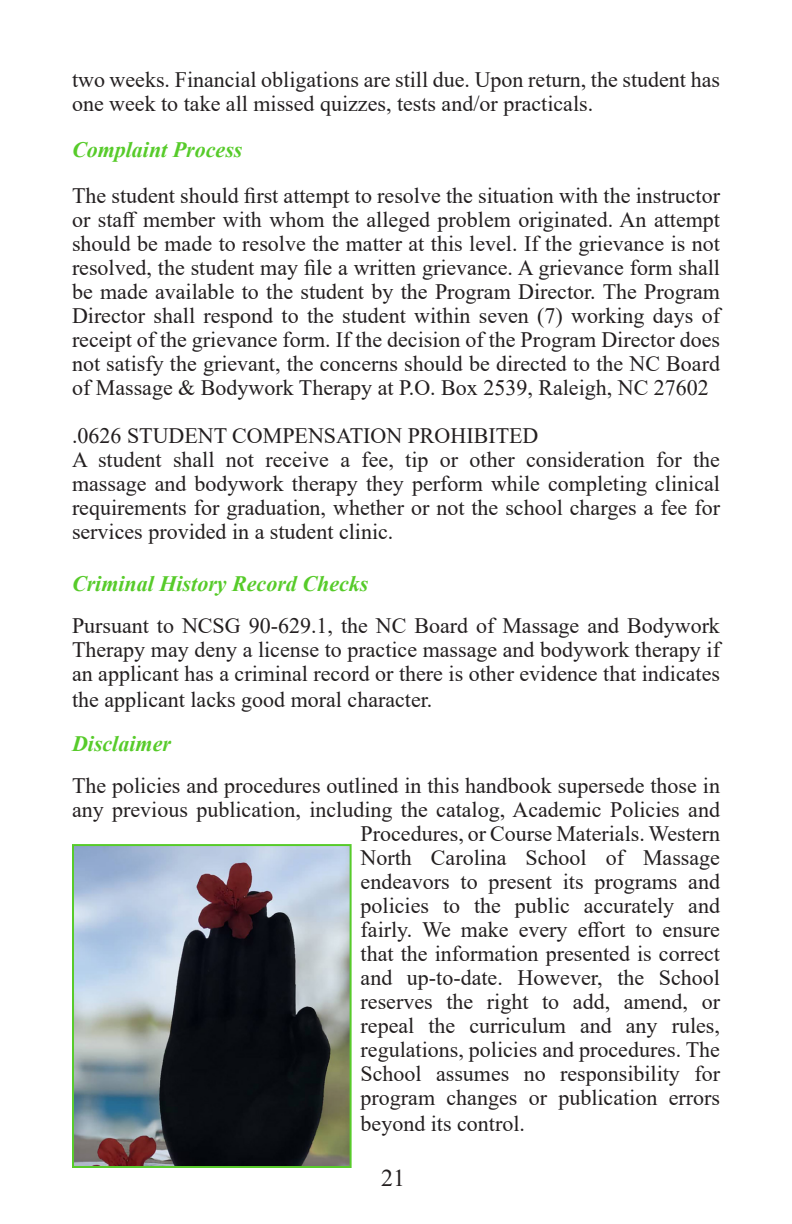
<style>
.page{position:relative;width:792px;height:1224px;background:#fff}
.page>*{position:absolute;margin:0;border:0;box-sizing:border-box;transform-origin:0 0}
.t1{font:24px "Times New Roman";color:#231f20}
.t2{font:22px/24px "Times New Roman";color:#231f20;text-align:justify}
.t3{font:italic 700 22px "Times New Roman";color:#57cb2a}
</style>
<div class="page">
<img style="left:75px;top:847px;width:274px;height:318px">
<div style="left:72px;top:844px;width:280px;height:324px;border:2px solid #57cb2a"></div>
<p class="t2" style="left:72px;top:67px;width:650px">two weeks. Financial obligations are still due. Upon return, the student has one week to take all missed quizzes, tests and/or practicals.</p>
<p class="t3" style="left:72px;top:135px;width:172px">Complaint Process</p>
<p class="t2" style="left:72px;top:183px;width:650px">The student should first attempt to resolve the situation with the instructor or staff member with whom the alleged problem originated. An attempt should be made to resolve the matter at this level. If the grievance is not resolved, the student may file a written grievance. A grievance form shall be made available to the student by the Program Director. The Program Director shall respond to the student within seven (7) working days of receipt of the grievance form. If the decision of the Program Director does not satisfy the grievant, the concerns should be directed to the NC Board of Massage &amp; Bodywork Therapy at P.O. Box 2539, Raleigh, NC 27602</p>
<p class="t2" style="left:72px;top:423px;width:468px">.0626 STUDENT COMPENSATION PROHIBITED</p>
<p class="t2" style="left:72px;top:447px;width:650px">A student shall not receive a fee, tip or other consideration for the massage and bodywork therapy they perform while completing clinical requirements for graduation, whether or not the school charges a fee for services provided in a student clinic.</p>
<p class="t3" style="left:72px;top:569px;width:298px">Criminal History Record Checks</p>
<p class="t2" style="left:72px;top:613px;width:650px">Pursuant to NCSG 90-629.1, the NC Board of Massage and Bodywork Therapy may deny a license to practice massage and bodywork therapy if an applicant has a criminal record or there is other evidence that indicates</p>
<p class="t2" style="left:72px;top:687px;width:362px">the applicant lacks good moral character.</p>
<p class="t3" style="left:72px;top:729px;width:101px">Disclaimer</p>
<p class="t2" style="left:72px;top:773px;width:650px;text-align:right">The policies and procedures outlined in this handbook supersede those in any previous publication, including the catalog, Academic Policies and Procedures, or Course Materials. Western<br>North Carolina School of Massage<br>endeavors to present its programs and<br>policies to the public accurately and<br>fairly. We make every effort to ensure<br>that the information presented is correct<br>and up-to-date. However, the School<br>reserves the right to add, amend, or<br>repeal the curriculum and any rules,<br>regulations, policies and procedures. The<br>School assumes no responsibility for<br>program changes or publication errors</p>
<p class="t2" style="left:361px;top:1111px;width:166px">beyond its control.</p>
<p class="t1" style="left:381px;top:1161px;width:25px">21</p>
</div>
